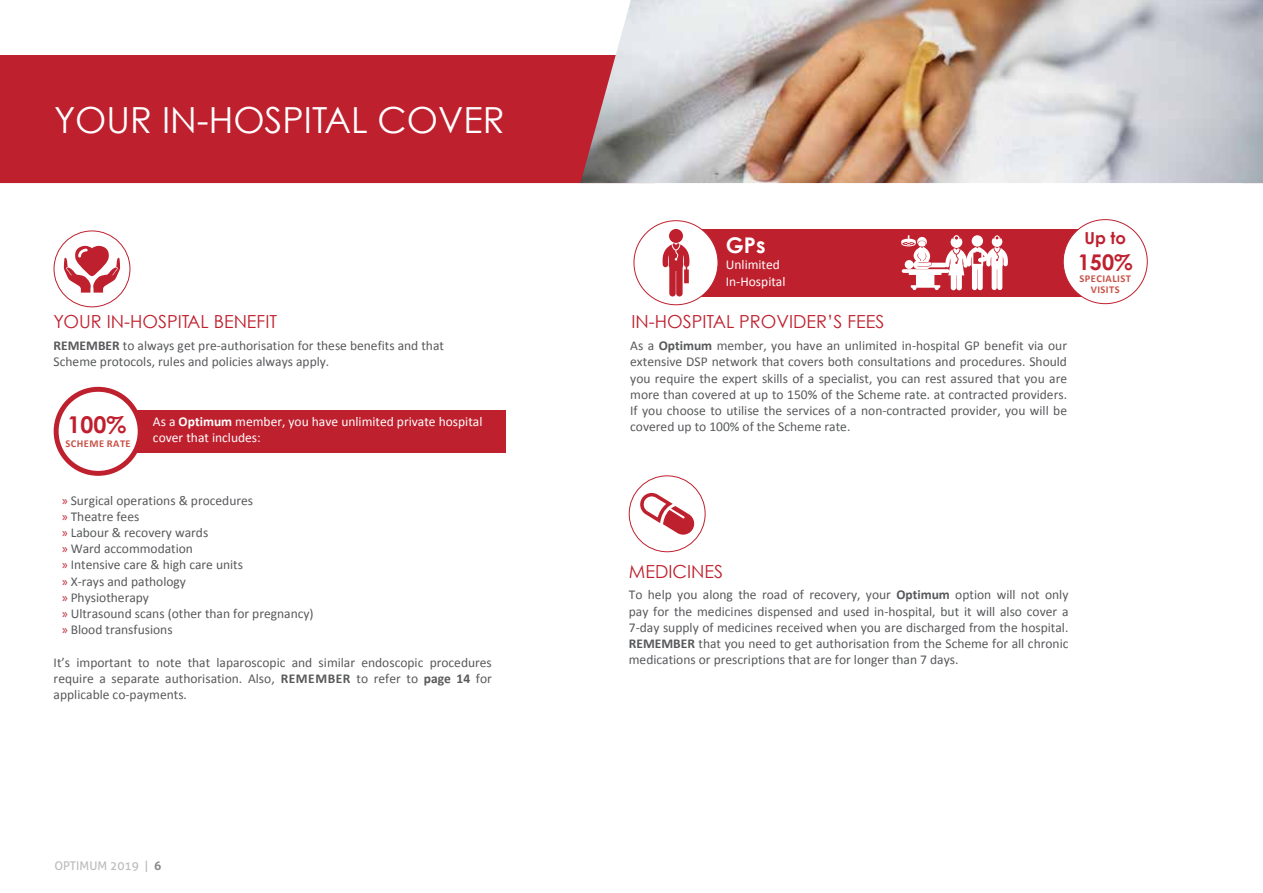
<style>
.page{position:relative;width:1263px;height:893px;background:#fff}
.page>*{position:absolute;margin:0;border:0;box-sizing:border-box;transform-origin:0 0}
.t1{font:36px "Century Gothic";color:#fff}
.t2{font:700 23.1px "Century Gothic";color:#bf202e}
.t3{font:700 21.6px "Century Gothic";color:#bf202e}
.t4{font:700 21.6px "Century Gothic";color:#fff}
.t5{font:18px "Century Gothic";color:#bf202e}
.t6{font:700 16.5px "Century Gothic";color:#bf202e}
.t7{font:13.5px/16.2px "Calibri";color:#58595b;text-align:justify}
.t8{font:13.5px/16.2px "Calibri";color:#fff}
.t9{font:12px "Aller";color:#bdbbbb}
.t10{font:700 10.5px/10.5px "Calibri";letter-spacing:.04em;color:#c85348;text-align:center}
.s1{font-weight:700}
.s2{font-family:"Myriad Pro";color:#bf202e}
.s3{font-weight:700;color:#8d8a8c}
</style>
<div class="page">
<div style="left:0;top:55px;width:580px;height:128px;background:#bf202e"></div>
<div style="left:54px;top:231px;width:76px;height:76px;border:1px solid #bf202e;border-radius:50%"></div>
<svg style="left:64px;top:246px;width:56px;height:47px"></svg>
<div style="left:629px;top:475px;width:76px;height:77px;border:1px solid #bf202e;border-radius:50%"></div>
<svg style="left:640px;top:493px;width:55px;height:42px"></svg>
<div style="left:93px;top:410px;width:413px;height:43px;background:#bf202e"></div>
<div style="left:56px;top:389px;width:84px;height:84px;background:#fff;border-radius:50%"></div>
<div style="left:54px;top:387px;width:89px;height:89px;border:5px solid #bf202e;border-radius:50%"></div>
<div style="left:670px;top:229px;width:414px;height:68px;background:#bf202e"></div>
<div style="left:634px;top:221px;width:84px;height:84px;background:#fff;border-radius:50%"></div>
<div style="left:669px;top:229px;width:14px;height:14px;background:#bf202e;border-radius:50%"></div>
<svg style="left:662px;top:243px;width:28px;height:54px"></svg>
<svg style="left:901px;top:235px;width:107px;height:55px"></svg>
<img style="left:580px;top:0;width:683px;height:183px">
<div style="left:1063px;top:220px;width:84px;height:84px;background:#fff;border-radius:50%"></div>
<h1 class="t1" style="left:54px;top:98px;width:452px">YOUR IN-HOSPITAL COVER</h1>
<h3 class="t5" style="left:54px;top:310px;width:225px">YOUR IN-HOSPITAL BENEFIT</h3>
<p class="t7" style="left:54px;top:338px;width:392px"><span class="s1">REMEMBER</span> to always get pre-authorisation for these benefits and that<br>Scheme protocols, rules and policies always apply.</p>
<h2 class="t2" style="left:67px;top:410px;width:60px">100%</h2>
<p class="t10" style="left:66px;top:438px;width:67px">SCHEME RATE</p>
<p class="t8" style="left:153px;top:413px;width:331px">As a <span class="s1">Optimum</span> member, you have unlimited private hospital cover that includes:</p>
<p class="t7" style="left:62px;top:492px;width:253px;text-align:left"><span class="s2">»</span> Surgical operations &amp; procedures<br><span class="s2">»</span> Theatre fees<br><span class="s2">»</span> Labour &amp; recovery wards<br><span class="s2">»</span> Ward accommodation<br><span class="s2">»</span> Intensive care &amp; high care units<br><span class="s2">»</span> X-rays and pathology<br><span class="s2">»</span> Physiotherapy<br><span class="s2">»</span> Ultrasound scans (other than for pregnancy) <span class="s2">»</span> Blood transfusions</p>
<p class="t7" style="left:54px;top:654px;width:440px">It’s important to note that laparoscopic and similar endoscopic procedures require a separate authorisation. Also, <span class="s1">REMEMBER</span> to refer to <span class="s1">page 14</span> for applicable co-payments.</p>
<p class="t9" style="left:54px;top:859px;width:109px">OPTIMUM 2019 | <span class="s3">6</span></p>
<h3 class="t4" style="left:726px;top:232px;width:41px">GPs</h3>
<p class="t6" style="left:1084px;top:228px;width:43px">Up to</p>
<h3 class="t3" style="left:1078px;top:249px;width:56px">150%</h3>
<p class="t10" style="left:1079px;top:274px;width:53px">SPECIALIST<br>VISITS</p>
<p class="t8" style="left:726px;top:257px;width:61px">Unlimited<br>In-Hospital</p>
<h3 class="t5" style="left:631px;top:310px;width:254px">IN-HOSPITAL PROVIDER’S FEES</h3>
<p class="t7" style="left:630px;top:338px;width:438px">As a <span class="s1">Optimum</span> member, you have an unlimited in-hospital GP benefit via our extensive DSP network that covers both consultations and procedures. Should you require the expert skills of a specialist, you can rest assured that you are more than covered at up to 150% of the Scheme rate. at contracted providers.<br>If you choose to utilise the services of a non-contracted provider, you will be covered up to 100% of the Scheme rate.</p>
<h3 class="t5" style="left:629px;top:560px;width:96px">MEDICINES</h3>
<p class="t7" style="left:629px;top:587px;width:441px">To help you along the road of recovery, your <span class="s1">Optimum</span> option will not only pay for the medicines dispensed and used in-hospital, but it will also cover a 7-day supply of medicines received when you are discharged from the hospital.<br><span class="s1">REMEMBER</span> that you need to get authorisation from the Scheme for all chronic medications or prescriptions that are for longer than 7 days.</p>
</div>
